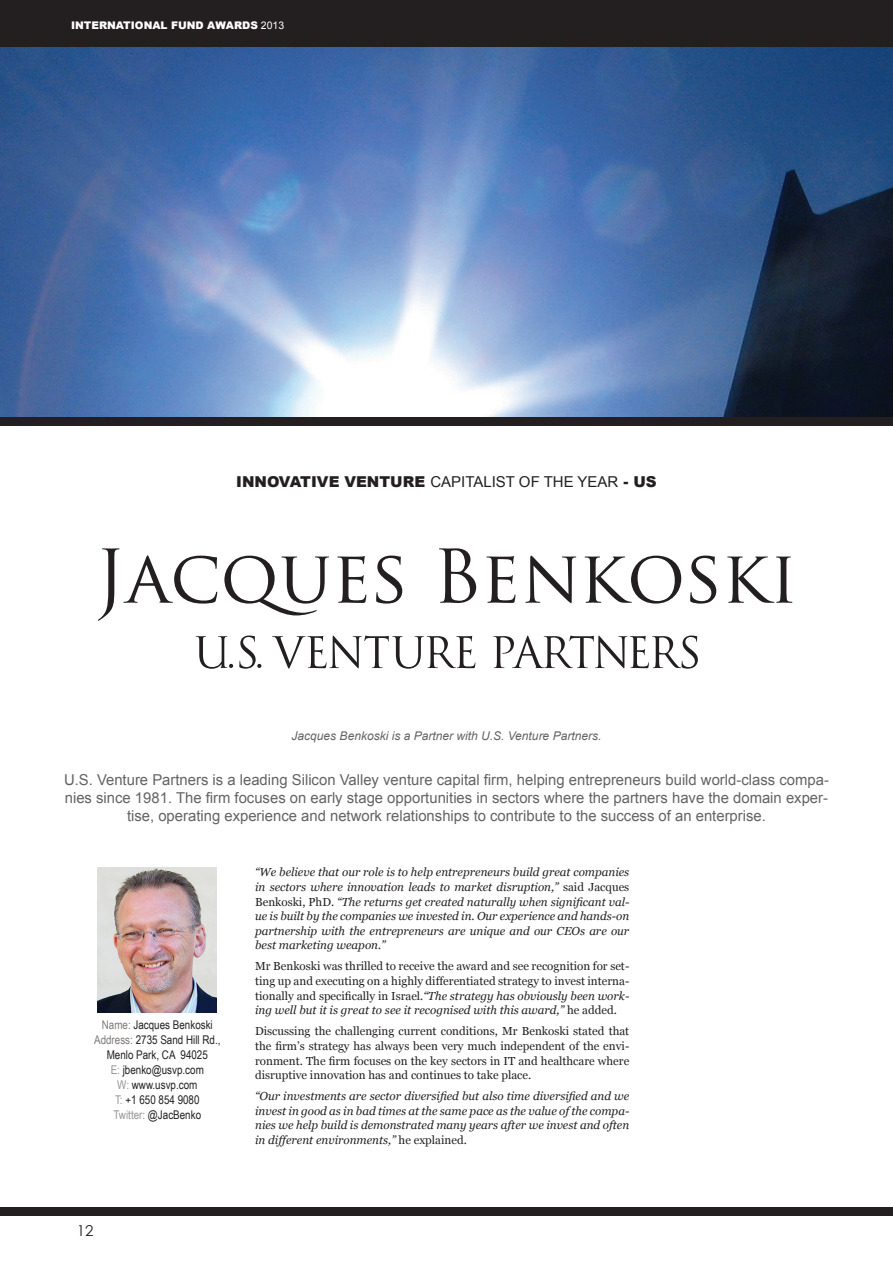
<style>
.page{position:relative;width:893px;height:1263px;background:#fff}
.page>*{position:absolute;margin:0;border:0;box-sizing:border-box;transform-origin:0 0}
.t1{font:72px "Trajan Pro";color:#231f20}
.t2{font:15px/18px "Arial";color:#636366;text-align:center}
.t3{font:900 15px "Arial";color:#231f20}
.Page_Numbers_LHS{font:15px "Century Gothic";color:#231f20}
.t4{font:12px "Arial Narrow";color:#231f20}
.t5{font:italic 12px "Arial";color:#636366}
.t6{font:italic 11.7px/14.7px "Georgia";color:#231f20;text-align:justify}
.t7{font:11.7px/14.7px "Georgia";color:#231f20;text-align:justify}
.t8{font:900 10.5px "Arial";color:#fff}
.s1{font-weight:400}
.s2{color:#7e7977}
.s3{color:#939598}
.s4{font-style:normal}
.s5{font-style:italic}
</style>
<div class="page">
<img style="left:0;top:47px;width:893px;height:370px">
<div style="left:0;top:0;width:893px;height:47px;background:#231f20"></div>
<div style="left:0;top:417px;width:893px;height:8px;background:#231f20"></div>
<div style="left:0;top:1208px;width:893px;height:8px;background:#231f20"></div>
<img style="left:98px;top:867px;width:119px;height:145px">
<svg style="left:239px;top:635px;width:22px;height:34px"></svg>
<svg style="left:196px;top:636px;width:37px;height:33px"></svg>
<svg style="left:272px;top:635px;width:203px;height:34px"></svg>
<svg style="left:493px;top:635px;width:205px;height:34px"></svg>
<p class="t8" style="left:71px;top:18px;width:215px">INTERNATIONAL FUND AWARDS <span class="s1">2013</span></p>
<p class="t3" style="left:236px;top:471px;width:422px">INNOVATIVE VENTURE <span class="s1">CAPITALIST OF THE YEAR</span> - US</p>
<p class="t1" style="left:95px;top:531px;width:704px">Jacques Benkoski</p>
<p class="t5" style="left:292px;top:728px;width:311px">Jacques Benkoski is a Partner with U.S. Venture Partners.</p>
<p class="t2" style="left:64px;top:771px;width:766px">U.S. Venture Partners is a leading Silicon Valley venture capital firm, helping entrepreneurs build world-class compa&shy;nies since 1981. The firm focuses on early stage opportunities in sectors where the partners have the domain exper&shy;tise, operating experience and network relationships to contribute to the success of an enterprise.</p>
<p class="t4" style="left:102px;top:1016px;width:113px"><span class="s2">Name:</span> Jacques Benkoski</p>
<p class="t4" style="left:94px;top:1031px;width:128px"><span class="s2">Address:</span> 2735 Sand Hill Rd.,</p>
<p class="t4" style="left:107px;top:1046px;width:103px">Menlo Park, CA 94025</p>
<p class="t4" style="left:111px;top:1061px;width:95px"><span class="s3">E:</span> jbenko@usvp.com</p>
<p class="t4" style="left:117px;top:1076px;width:82px"><span class="s3">W:</span> www.usvp.com</p>
<p class="t4" style="left:115px;top:1091px;width:86px"><span class="s3">T:</span> +1 650 854 9080</p>
<p class="t4" style="left:113px;top:1106px;width:89px"><span class="s3">Twitter:</span> @JacBenko</p>
<p class="Page_Numbers_LHS" style="left:77px;top:1220px;width:18px">12</p>
<p class="t6" style="left:255px;top:865px;width:376px">“We believe that our role is to help entrepreneurs build great companies in sectors where innovation leads to market disruption,” <span class="s4">said Jacques Benkoski, PhD.</span> “The returns get created naturally when significant val&shy;ue is built by the companies we invested in. Our experience and hands-on partnership with the entrepreneurs are unique and our CEOs are our best marketing weapon.”</p>
<p class="t7" style="left:255px;top:959px;width:376px">Mr Benkoski was thrilled to receive the award and see recognition for set&shy;ting up and executing on a highly differentiated strategy to invest interna&shy;tionally and specifically in Israel<span class="s5">.“The strategy has obviously been work&shy;ing well but it is great to see it recognised with this award,”</span> he added.</p>
<p class="t7" style="left:255px;top:1024px;width:376px">Discussing the challenging current conditions, Mr Benkoski stated that the firm’s strategy has always been very much independent of the envi&shy;ronment. The firm focuses on the key sectors in IT and healthcare where disruptive innovation has and continues to take place.</p>
<p class="t6" style="left:255px;top:1089px;width:376px">“Our investments are sector diversified but also time diversified and we invest in good as in bad times at the same pace as the value of the compa&shy;nies we help build is demonstrated many years after we invest and often in different environments,” <span class="s4">he explained.</span></p>
</div>
